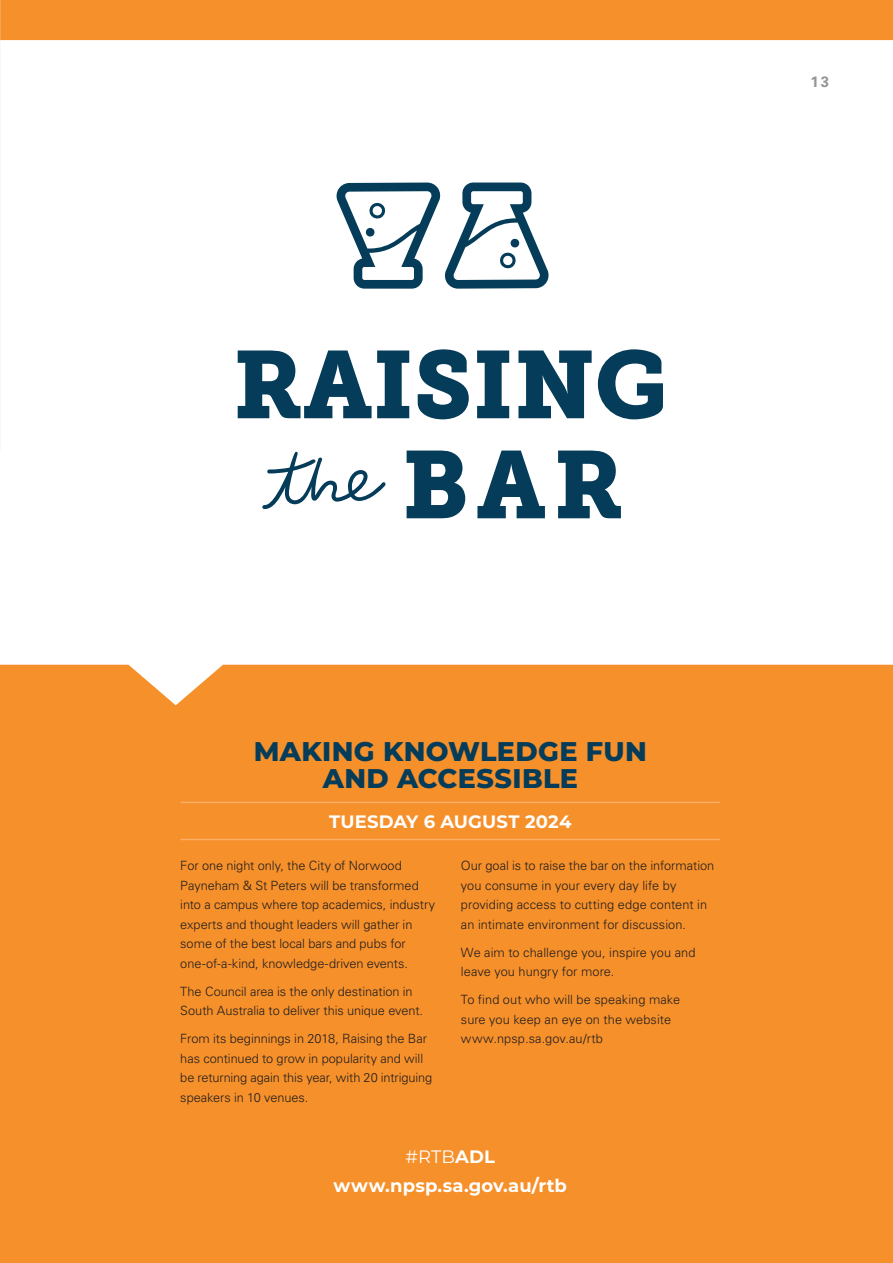
<style>
.page{position:relative;width:893px;height:1263px;background:#f6902a}
.page>*{position:absolute;margin:0;border:0;box-sizing:border-box;transform-origin:0 0}
.Main_Heading_2{font:800 27px/27px "Montserrat";letter-spacing:.015em;color:#053c59;text-align:center}
.Body_Copy{font:700 18px/29.2px "Montserrat";letter-spacing:.01em;color:#fff;text-align:center}
.Main_Heading_2-2{font:700 18px "Montserrat";letter-spacing:.01em;color:#fff}
.Body_Copy-2{font:700 15px "Univers LT Pro 65";color:#939598}
.Main_Heading_2-3{font:300 12.75px/19.5px "Univers LT Pro 45";color:#231f20}
.s1{font-weight:400}
</style>
<div class="page">
<div style="left:0;top:40px;width:893px;height:665px;background:#fff"></div>
<img style="left:0;top:0;width:1px;height:451px">
<svg style="left:336px;top:183px;width:213px;height:106px;background:#b0c1ca"></svg>
<svg style="left:262px;top:452px;width:124px;height:57px;background:#ccd7dd"></svg>
<svg style="left:238px;top:350px;width:171px;height:68px;background:#6a8b9c"></svg>
<svg style="left:418px;top:349px;width:51px;height:70px;background:#587d90"></svg>
<svg style="left:477px;top:350px;width:32px;height:68px;background:#51778b"></svg>
<svg style="left:518px;top:350px;width:74px;height:68px;background:#547a8e"></svg>
<svg style="left:598px;top:349px;width:65px;height:70px;background:#6c8c9d"></svg>
<svg style="left:407px;top:450px;width:58px;height:68px;background:#476f85"></svg>
<svg style="left:477px;top:450px;width:68px;height:68px;background:#7795a5"></svg>
<svg style="left:558px;top:450px;width:63px;height:68px;background:#557a8e"></svg>
<hr style="left:181px;top:839px;width:539px;height:1px;background:#faae66">
<hr style="left:181px;top:802px;width:539px;height:1px;background:#faae66">
<p class="Body_Copy-2" style="left:811px;top:71px;width:20px">13</p>
<p class="Main_Heading_2" style="left:254px;top:736px;width:395px">MAKING KNOWLEDGE FUN<br>AND ACCESSIBLE</p>
<p class="Main_Heading_2-2" style="left:329px;top:809px;width:244px">TUESDAY 6 AUGUST 2024</p>
<p class="Main_Heading_2-3" style="left:180px;top:856px;width:256px">For one night only, the City of Norwood Payneham &amp; St Peters will be transformed into a campus where top academics, industry experts and thought leaders will gather in some of the best local bars and pubs for one-of-a-kind, knowledge-driven events.</p>
<p class="Main_Heading_2-3" style="left:180px;top:981px;width:244px">The Council area is the only destination in<br>South Australia to deliver this unique event.</p>
<p class="Main_Heading_2-3" style="left:180px;top:1029px;width:253px">From its beginnings in 2018, Raising the Bar has continued to grow in popularity and will be returning again this year, with 20 intriguing speakers in 10 venues.</p>
<p class="Main_Heading_2-3" style="left:461px;top:856px;width:255px">Our goal is to raise the bar on the information you consume in your every day life by providing access to cutting edge content in an intimate environment for discussion.</p>
<p class="Main_Heading_2-3" style="left:461px;top:942px;width:236px">We aim to challenge you, inspire you and leave you hungry for more.</p>
<p class="Main_Heading_2-3" style="left:461px;top:990px;width:221px">To find out who will be speaking make sure you keep an eye on the website www.npsp.sa.gov.au/rtb</p>
<p class="Body_Copy" style="left:334px;top:1141px;width:235px"><span class="s1">#RTB</span>ADL www.npsp.sa.gov.au/rtb</p>
</div>
